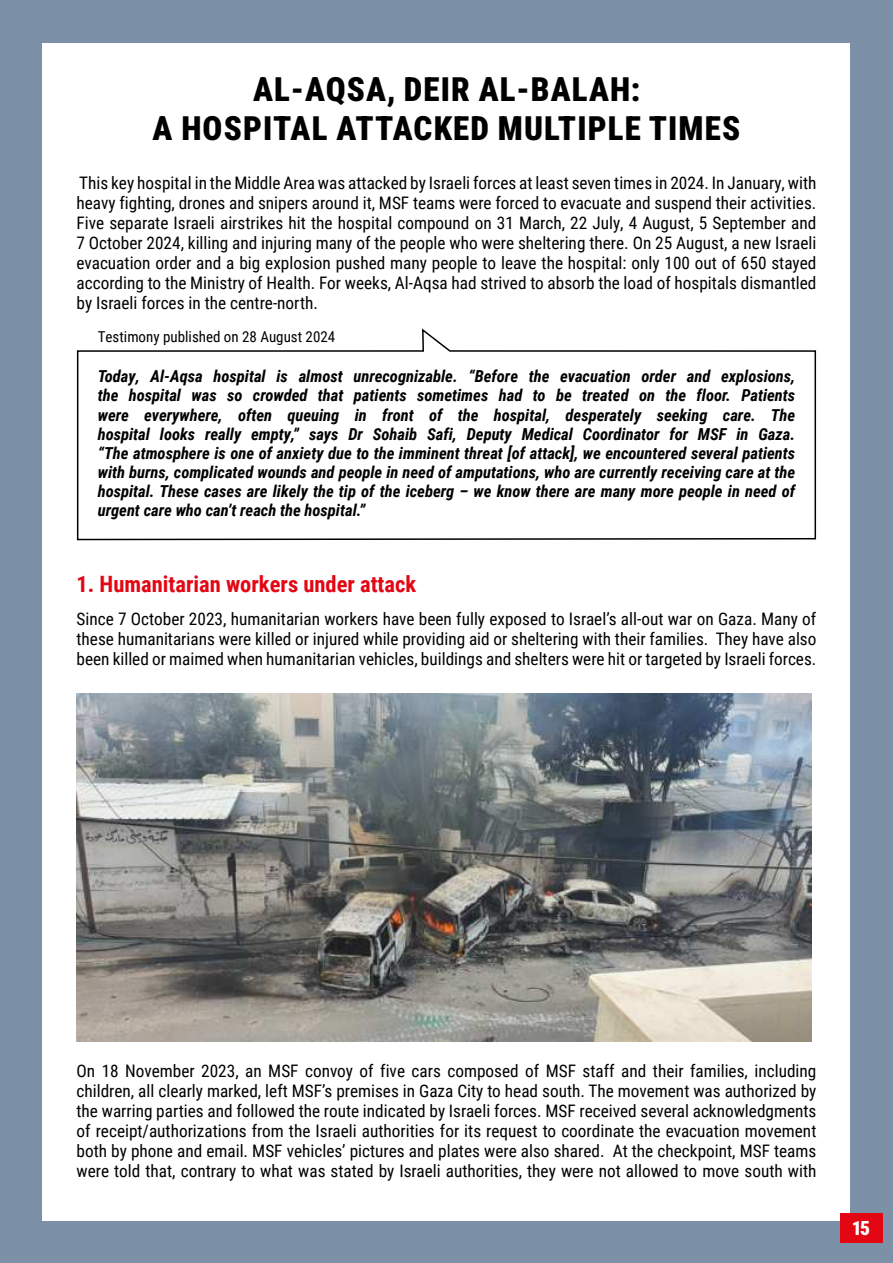
<style>
.page{position:relative;width:893px;height:1263px;background:#7c91a7}
.page>*{position:absolute;margin:0;border:0;box-sizing:border-box;transform-origin:0 0}
.t1{font:900 33px/38.2px "Roboto Condensed";letter-spacing:.035em;color:#000;text-align:center}
.t2{font:700 22.5px "Roboto Condensed";color:#e30613}
.t3{font:900 19.5px "Roboto Condensed";color:#fff}
.t4{font:17.25px/20px "Roboto Condensed";color:#000;text-align:justify}
.t5{font:italic 700 16.5px/19px "Roboto Condensed";color:#000;text-align:justify}
.t6{font:15px "Roboto Condensed";color:#000}
</style>
<div class="page">
<div style="left:43px;top:43px;width:807px;height:1178px;background:#fff"></div>
<svg style="left:76px;top:328px;width:741px;height:213px"></svg>
<img style="left:77px;top:693px;width:735px;height:348px">
<div style="left:840px;top:1213px;width:42px;height:30px;background:#e30613"></div>
<h1 class="t1" style="left:153px;top:73px;width:589px">AL-AQSA, DEIR AL-BALAH:<br>A HOSPITAL ATTACKED MULTIPLE TIMES</h1>
<p class="t4" style="left:77px;top:174px;width:741px">This key hospital in the Middle Area was attacked by Israeli forces at least seven times in 2024. In January, with heavy fighting, drones and snipers around it, MSF teams were forced to evacuate and suspend their activities.<br>Five separate Israeli airstrikes hit the hospital compound on 31 March, 22 July, 4 August, 5 September and 7 October 2024, killing and injuring many of the people who were sheltering there. On 25 August, a new Israeli evacuation order and a big explosion pushed many people to leave the hospital: only 100 out of 650 stayed according to the Ministry of Health. For weeks, Al-Aqsa had strived to absorb the load of hospitals dismantled by Israeli forces in the centre-north.</p>
<p class="t6" style="left:98px;top:330px;width:239px">Testimony published on 28 August 2024</p>
<p class="t5" style="left:98px;top:368px;width:699px">Today, Al-Aqsa hospital is almost unrecognizable. “Before the evacuation order and explosions, the hospital was so crowded that patients sometimes had to be treated on the floor. Patients were everywhere, often queuing in front of the hospital, desperately seeking care. The hospital looks really empty,” says Dr Sohaib Safi, Deputy Medical Coordinator for MSF in Gaza. “The atmosphere is one of anxiety due to the imminent threat [of attack], we encountered several patients with burns, complicated wounds and people in need of amputations, who are currently receiving care at the hospital. These cases are likely the tip of the iceberg – we know there are many more people in need of urgent care who can’t reach the hospital.”</p>
<h2 class="t2" style="left:77px;top:575px;width:341px">1. Humanitarian workers under attack</h2>
<p class="t4" style="left:77px;top:610px;width:741px">Since 7 October 2023, humanitarian workers have been fully exposed to Israel’s all-out war on Gaza. Many of these humanitarians were killed or injured while providing aid or sheltering with their families. They have also been killed or maimed when humanitarian vehicles, buildings and shelters were hit or targeted by Israeli forces.</p>
<p class="t4" style="left:77px;top:1062px;width:741px">On 18 November 2023, an MSF convoy of five cars composed of MSF staff and their families, including children, all clearly marked, left MSF’s premises in Gaza City to head south. The movement was authorized by the warring parties and followed the route indicated by Israeli forces. MSF received several acknowledgments of receipt/authorizations from the Israeli authorities for its request to coordinate the evacuation movement both by phone and email. MSF vehicles’ pictures and plates were also shared. At the checkpoint, MSF teams were told that, contrary to what was stated by Israeli authorities, they were not allowed to move south with</p>
<p class="t3" style="left:852px;top:1220px;width:20px">15</p>
</div>
